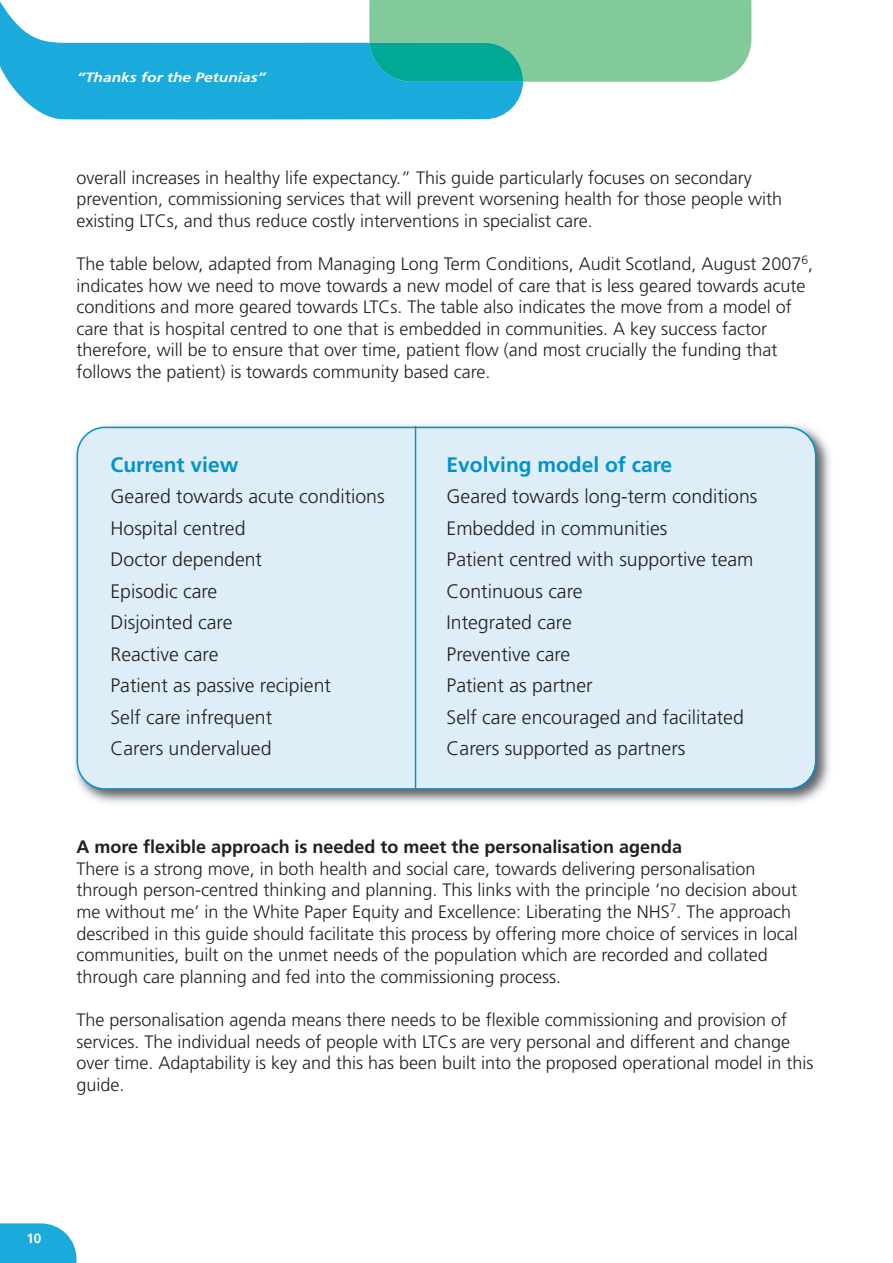
<style>
.page{position:relative;width:893px;height:1263px;background:#fff}
.page>*{position:absolute;margin:0;border:0;box-sizing:border-box;transform-origin:0 0}
.t1{font:700 21px "Frutiger";color:#0093d0}
.t2{font:300 19.5px "Frutiger";color:#231f20}
.t3{font:300 18px/21.6px "Frutiger";color:#231f20}
.t4{font:700 18px "Frutiger";color:#231f20}
.t5{font:italic 700 13.5px "Frutiger";color:#fff;scale:1.15 1}
.t6{font:700 13.5px "Frutiger";color:#fff}
</style>
<div class="page">
<svg style="left:0;top:1px;width:523px;height:119px;fill:#1baadc"></svg>
<svg style="left:369px;top:0;width:382px;height:82px;background:#6cc49b"></svg>
<svg style="left:0;top:1223px;width:77px;height:40px;background:#32b2df"></svg>
<img style="left:74px;top:424px;width:756px;height:379px">
<div style="left:77px;top:427px;width:739px;height:363px;background:#ddeef8"></div>
<hr style="left:415px;top:426px;width:1px;height:363px;background:#0093d0">
<p class="t5" style="left:77px;top:72px;width:165px">“Thanks for the Petunias”</p>
<p class="t3" style="left:77px;top:168px;width:707px">overall increases in healthy life expectancy.” This guide particularly focuses on secondary prevention, commissioning services that will prevent worsening health for those people with existing LTCs, and thus reduce costly interventions in specialist care.</p>
<p class="t3" style="left:77px;top:254px;width:738px">The table below, adapted from Managing Long Term Conditions, Audit Scotland, August 2007<sup>6</sup>, indicates how we need to move towards a new model of care that is less geared towards acute conditions and more geared towards LTCs. The table also indicates the move from a model of care that is hospital centred to one that is embedded in communities. A key success factor therefore, will be to ensure that over time, patient flow (and most crucially the funding that follows the patient) is towards community based care.</p>
<p class="t1" style="left:111px;top:456px;width:129px">Current view</p>
<p class="t1" style="left:447px;top:456px;width:227px">Evolving model of care</p>
<p class="t2" style="left:111px;top:488px;width:276px">Geared towards acute conditions</p>
<p class="t2" style="left:447px;top:488px;width:312px">Geared towards long-term conditions</p>
<p class="t2" style="left:111px;top:520px;width:136px">Hospital centred</p>
<p class="t2" style="left:447px;top:520px;width:222px">Embedded in communities</p>
<p class="t2" style="left:111px;top:551px;width:153px">Doctor dependent</p>
<p class="t2" style="left:447px;top:551px;width:308px">Patient centred with supportive team</p>
<p class="t2" style="left:111px;top:583px;width:108px">Episodic care</p>
<p class="t2" style="left:447px;top:583px;width:138px">Continuous care</p>
<p class="t2" style="left:111px;top:614px;width:123px">Disjointed care</p>
<p class="t2" style="left:447px;top:614px;width:127px">Integrated care</p>
<p class="t2" style="left:111px;top:646px;width:109px">Reactive care</p>
<p class="t2" style="left:447px;top:646px;width:125px">Preventive care</p>
<p class="t2" style="left:111px;top:677px;width:222px">Patient as passive recipient</p>
<p class="t2" style="left:447px;top:677px;width:148px">Patient as partner</p>
<p class="t2" style="left:111px;top:709px;width:163px">Self care infrequent</p>
<p class="t2" style="left:447px;top:709px;width:299px">Self care encouraged and facilitated</p>
<p class="t2" style="left:111px;top:740px;width:162px">Carers undervalued</p>
<p class="t2" style="left:447px;top:740px;width:240px">Carers supported as partners</p>
<p class="t4" style="left:77px;top:840px;width:607px">A more flexible approach is needed to meet the personalisation agenda</p>
<p class="t3" style="left:77px;top:859px;width:723px">There is a strong move, in both health and social care, towards delivering personalisation through person-centred thinking and planning. This links with the principle ‘no decision about me without me’ in the White Paper Equity and Excellence: Liberating the NHS<sup>7</sup>. The approach described in this guide should facilitate this process by offering more choice of services in local communities, built on the unmet needs of the population which are recorded and collated through care planning and fed into the commissioning process.</p>
<p class="t3" style="left:77px;top:1010px;width:738px">The personalisation agenda means there needs to be flexible commissioning and provision of services. The individual needs of people with LTCs are very personal and different and change over time. Adaptability is key and this has been built into the proposed operational model in this guide.</p>
<p class="t6" style="left:26px;top:1233px;width:16px">10</p>
</div>
